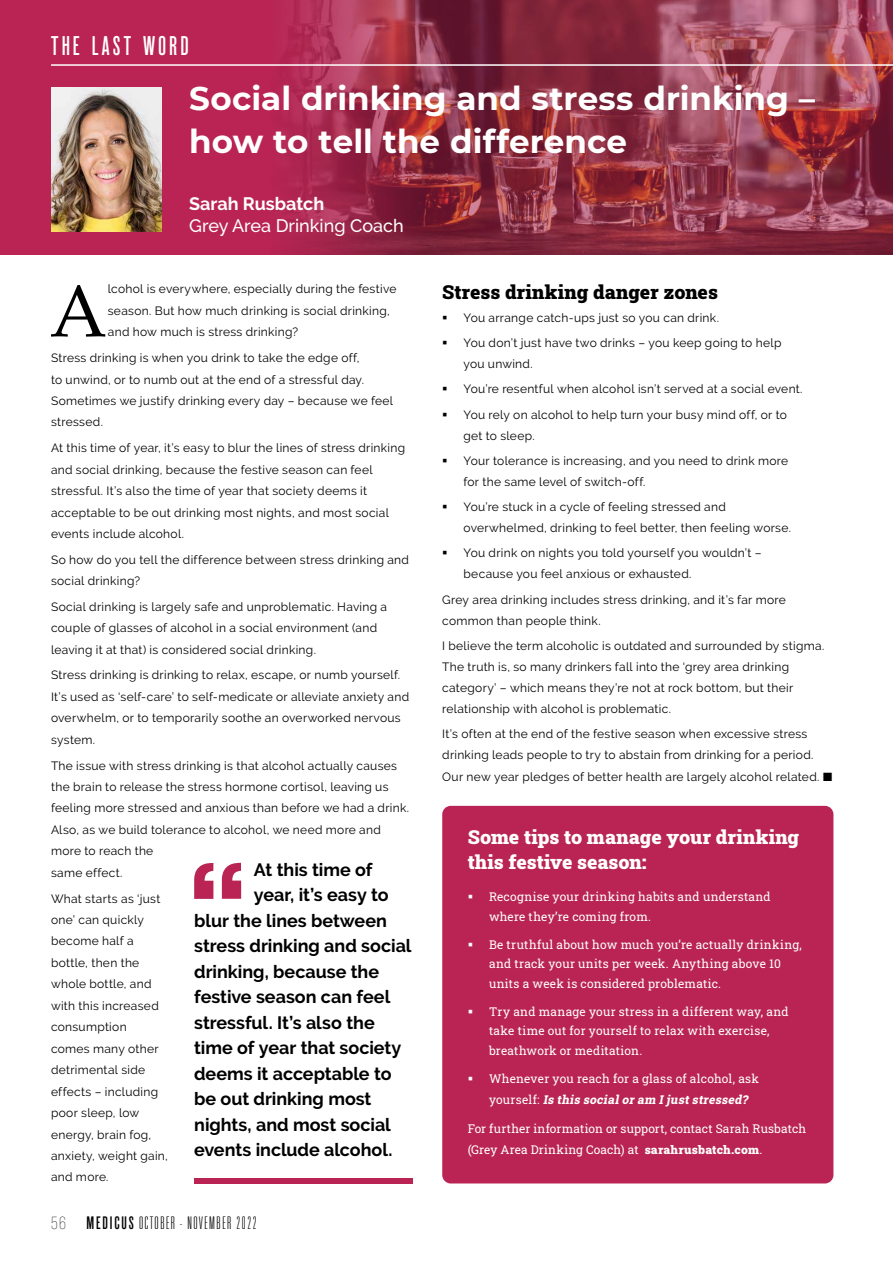
<style>
.page{position:relative;width:893px;height:1263px;background:#fff}
.page>*{position:absolute;margin:0;border:0;box-sizing:border-box;transform-origin:0 0}
.t1{font:73.65px "Palatino Linotype";color:#000}
.t2{font:700 32.55px/43.5px "Montserrat";color:#fff}
.t3{font:500 27px "Reforma Grotesk";letter-spacing:.115em;color:#fff}
.t4{font:900 19.5px/25.5px "Roboto Slab";color:#fff}
.t5{font:900 19.5px "Roboto Slab";color:#000}
.t6{font:500 18px "Raleway";color:#fff}
.t7{font:700 18px "Raleway";color:#fff}
.t8{font:700 17.85px "Raleway";color:#000}
.t9{font:100 ultra-condensed 17.4px "Univers LT";letter-spacing:.09em;color:#000}
.t10{font:12px/21.5px "Raleway";letter-spacing:.025em;color:#000}
.t11{font:12px/19.5px "Roboto Slab";letter-spacing:.02em;color:#fff}
.s1{font-family:"Bebas Neue Pro";font-weight:300;font-stretch:normal}
.s2{font-family:"Reforma Grotesk";font-weight:500;font-stretch:normal;font-size:18px}
.s3{font-weight:800;font-style:italic}
.s4{font-weight:900}
</style>
<div class="page">
<div style="left:442px;top:806px;width:391px;height:377px;background:#b92454;border-radius:9px"></div>
<div style="left:0;top:0;width:893px;height:255px;background:#b92454"></div>
<img style="left:287px;top:0;width:606px;height:255px">
<img style="left:51px;top:87px;width:111px;height:145px">
<hr style="left:51px;top:64px;width:842px;height:2px;background:#fff">
<div style="left:194px;top:1177px;width:218px;height:6px;background:#b92454"></div>
<svg style="left:194px;top:863px;width:47px;height:36px"></svg>
<h3 class="t3" style="left:51px;top:32px;width:139px">THE LAST WORD</h3>
<h2 class="t2" style="left:189px;top:75px;width:627px">Social drinking and stress drinking – how to tell the difference</h2>
<h3 class="t7" style="left:189px;top:193px;width:137px">Sarah Rusbatch</h3>
<h3 class="t6" style="left:189px;top:215px;width:216px">Grey Area Drinking Coach</h3>
<h1 class="t1" style="left:50px;top:259px;width:59px">A</h1>
<p class="t10" style="left:108px;top:278px;width:290px">lcohol is everywhere, especially during the festive season. But how much drinking is social drinking, and how much is stress drinking?</p>
<p class="t10" style="left:51px;top:347px;width:344px">Stress drinking is when you drink to take the edge off,<br>to unwind, or to numb out at the end of a stressful day.<br>Sometimes we justify drinking every day – because we feel stressed.</p>
<p class="t10" style="left:51px;top:437px;width:356px">At this time of year, it’s easy to blur the lines of stress drinking and social drinking, because the festive season can feel stressful. It’s also the time of year that society deems it acceptable to be out drinking most nights, and most social events include alcohol.</p>
<p class="t10" style="left:51px;top:549px;width:359px">So how do you tell the difference between stress drinking and social drinking?</p>
<p class="t10" style="left:51px;top:596px;width:338px">Social drinking is largely safe and unproblematic. Having a couple of glasses of alcohol in a social environment (and leaving it at that) is considered social drinking.</p>
<p class="t10" style="left:51px;top:664px;width:360px">Stress drinking is drinking to relax, escape, or numb yourself.<br>It’s used as ‘self-care’ to self-medicate or alleviate anxiety and overwhelm, or to temporarily soothe an overworked nervous system.</p>
<p class="t10" style="left:51px;top:754px;width:360px">The issue with stress drinking is that alcohol actually causes the brain to release the stress hormone cortisol, leaving us feeling more stressed and anxious than before we had a drink.<br>Also, as we build tolerance to alcohol, we need more and more to reach the<br>same effect.</p>
<p class="t10" style="left:51px;top:887px;width:118px">What starts as ‘just one’ can quickly become half a bottle, then the whole bottle, and with this increased consumption comes many other detrimental side effects – including poor sleep, low energy, brain fog, anxiety, weight gain, and more.</p>
<h3 class="t8" style="left:254px;top:859px;width:120px">At this time of</h3>
<h3 class="t8" style="left:254px;top:884px;width:136px">year, it’s easy to</h3>
<h3 class="t8" style="left:194px;top:910px;width:194px">blur the lines between</h3>
<h3 class="t8" style="left:194px;top:935px;width:219px">stress drinking and social</h3>
<h3 class="t8" style="left:194px;top:961px;width:186px">drinking, because the</h3>
<h3 class="t8" style="left:194px;top:986px;width:198px">festive season can feel</h3>
<h3 class="t8" style="left:194px;top:1012px;width:182px">stressful. It’s also the</h3>
<h3 class="t8" style="left:194px;top:1037px;width:209px">time of year that society</h3>
<h3 class="t8" style="left:194px;top:1063px;width:199px">deems it acceptable to</h3>
<h3 class="t8" style="left:194px;top:1088px;width:179px">be out drinking most</h3>
<h3 class="t8" style="left:194px;top:1114px;width:198px">nights, and most social</h3>
<h3 class="t8" style="left:194px;top:1139px;width:200px">events include alcohol.</h3>
<h3 class="t9" style="left:51px;top:1214px;width:207px"><span class="s1">56</span> <span class="s2">MEDICUS</span> OCTOBER - NOVEMBER 2022</h3>
<h3 class="t5" style="left:442px;top:278px;width:277px">Stress drinking danger zones</h3>
<p class="t10" style="left:463px;top:305px;width:319px;line-height:25.2px">You arrange catch-ups just so you can drink.<br>You don’t just have two drinks – you keep going to help</p>
<p class="t10" style="left:463px;top:351px;width:341px;line-height:25.2px">you unwind.<br>You’re resentful when alcohol isn’t served at a social event.<br>You rely on alcohol to help turn your busy mind off, or to</p>
<p class="t10" style="left:463px;top:423px;width:326px;line-height:25.2px">get to sleep.<br>Your tolerance is increasing, and you need to drink more</p>
<p class="t10" style="left:463px;top:469px;width:264px;line-height:25.2px">for the same level of switch-off.<br>You’re stuck in a cycle of feeling stressed and</p>
<p class="t10" style="left:463px;top:515px;width:329px;line-height:25.2px">overwhelmed, drinking to feel better, then feeling worse.<br>You drink on nights you told yourself you wouldn’t –</p>
<p class="t10" style="left:442px;top:561px;width:345px;line-height:25.2px;text-indent:21px">because you feel anxious or exhausted.<br>Grey area drinking includes stress drinking, and it’s far more</p>
<p class="t10" style="left:442px;top:608px;width:384px;line-height:25.2px">common than people think.<br>I believe the term alcoholic is outdated and surrounded by stigma.</p>
<p class="t10" style="left:442px;top:656px;width:352px;line-height:21px">The truth is, so many drinkers fall into the ‘grey area drinking category’ – which means they’re not at rock bottom, but their relationship with alcohol is problematic.</p>
<p class="t10" style="left:442px;top:723px;width:391px">It’s often at the end of the festive season when excessive stress drinking leads people to try to abstain from drinking for a period.<br>Our new year pledges of better health are largely alcohol related. ■</p>
<h3 class="t4" style="left:468px;top:823px;width:333px">Some tips to manage your drinking this festive season:</h3>
<p class="t11" style="left:489px;top:887px;width:283px">Recognise your drinking habits and understand where they’re coming from.</p>
<p class="t11" style="left:489px;top:934px;width:314px">Be truthful about how much you’re actually drinking, and track your units per week. Anything above 10 units a week is considered problematic.</p>
<p class="t11" style="left:489px;top:1001px;width:301px">Try and manage your stress in a different way, and take time out for yourself to relax with exercise, breathwork or meditation.</p>
<p class="t11" style="left:489px;top:1068px;width:271px;line-height:21px">Whenever you reach for a glass of alcohol, ask y o u r s e l f : <span class="s3">Is this socialor am Ijuststressed?</span></p>
<p class="t11" style="left:468px;top:1118px;width:340px;line-height:21px">For further information or support, contact Sarah Rusbatch (Grey Area Drinking Coach) at <span class="s4">sarahrusbatch.com</span>.</p>
</div>
